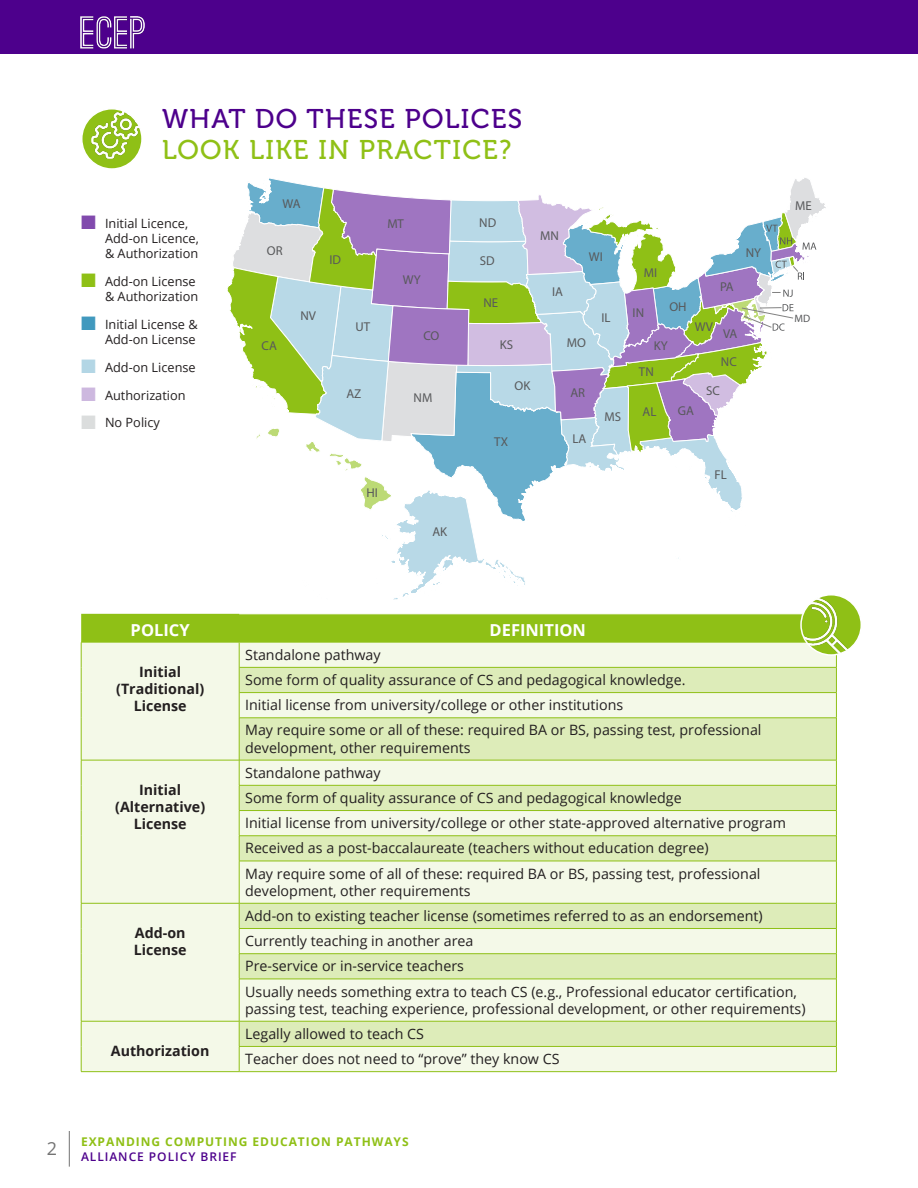
<style>
.page{position:relative;width:918px;height:1188px;background:#fff}
.page>*{position:absolute;margin:0;border:0;box-sizing:border-box;transform-origin:0 0}
.Heading_1{font:27px/31px "Museo 500";letter-spacing:.05em;color:#8fc016}
.t1{font:18px "Open Sans";color:#737373}
.t2{font:700 16.5px "Open Sans";color:#fff}
.t3{font:14.25px/17.1px "Open Sans";color:#231f20}
.t4{font:700 14.25px/17.1px "Open Sans";color:#231f20;text-align:center}
.t5{font:12.9px "Myriad Pro";color:#58595b}
.t6{font:12.75px/15.3px "Open Sans";color:#231f20;text-align:right}
.t7{font:700 12px "Open Sans";letter-spacing:.08em;color:#8fc016}
.t8{font:600 12px "Open Sans";letter-spacing:.08em;color:#4d008c}
.t9{font:10.65px "Myriad Pro";color:#58595b}
.s1{color:#4d008c}
.s2{color:#814aad}
.s3{color:#8fc016}
.s4{color:#4199be}
.s5{color:#b3d6e5}
.s6{color:#cdb8df}
.s7{color:#dbdddd}
</style>
<div class="page">
<hr style="left:69px;top:1131px;width:1px;height:36px;background:#737373">
<div style="left:0;top:0;width:918px;height:54px;background:#4d008c"></div>
<img style="left:80px;top:16px;width:65px;height:33px">
<svg style="left:227px;top:178px;width:599px;height:421px"></svg>
<div style="left:82px;top:718px;width:754px;height:353px;background:#f4f9e8"></div>
<svg style="left:240px;top:719px;width:596px;height:327px;fill:#ddecb9"></svg>
<hr style="left:81px;top:718px;width:1px;height:42px;background:#8fc016">
<hr style="left:239px;top:718px;width:1px;height:42px;background:#8fc016">
<hr style="left:81px;top:760px;width:158px;height:1px;background:#8fc016">
<svg style="left:81px;top:614px;width:756px;height:104px"></svg>
<hr style="left:239px;top:718px;width:598px;height:1px;background:#8fc016">
<hr style="left:836px;top:718px;width:1px;height:42px;background:#8fc016">
<hr style="left:239px;top:760px;width:598px;height:1px;background:#8fc016">
<hr style="left:239px;top:785px;width:598px;height:1px;background:#8fc016">
<hr style="left:239px;top:810px;width:598px;height:1px;background:#8fc016">
<svg style="left:81px;top:760px;width:1px;height:101px"></svg>
<hr style="left:239px;top:835px;width:598px;height:1px;background:#8fc016">
<svg style="left:239px;top:760px;width:1px;height:101px"></svg>
<svg style="left:836px;top:760px;width:1px;height:101px"></svg>
<hr style="left:81px;top:861px;width:1px;height:42px;background:#8fc016">
<hr style="left:239px;top:861px;width:598px;height:1px;background:#8fc016">
<hr style="left:239px;top:861px;width:1px;height:42px;background:#8fc016">
<hr style="left:836px;top:861px;width:1px;height:42px;background:#8fc016">
<hr style="left:81px;top:903px;width:158px;height:1px;background:#8fc016">
<hr style="left:239px;top:903px;width:598px;height:1px;background:#8fc016">
<hr style="left:239px;top:928px;width:598px;height:1px;background:#8fc016">
<svg style="left:81px;top:903px;width:1px;height:76px"></svg>
<hr style="left:239px;top:953px;width:598px;height:1px;background:#8fc016">
<svg style="left:239px;top:903px;width:1px;height:76px"></svg>
<svg style="left:836px;top:903px;width:1px;height:76px"></svg>
<hr style="left:81px;top:979px;width:1px;height:42px;background:#8fc016">
<hr style="left:239px;top:979px;width:598px;height:1px;background:#8fc016">
<hr style="left:239px;top:979px;width:1px;height:42px;background:#8fc016">
<hr style="left:836px;top:979px;width:1px;height:42px;background:#8fc016">
<hr style="left:81px;top:1021px;width:158px;height:1px;background:#8fc016">
<hr style="left:239px;top:1021px;width:598px;height:1px;background:#8fc016">
<svg style="left:81px;top:1021px;width:1px;height:50px"></svg>
<hr style="left:239px;top:1046px;width:598px;height:1px;background:#8fc016">
<svg style="left:239px;top:1021px;width:1px;height:50px"></svg>
<svg style="left:836px;top:1021px;width:1px;height:50px"></svg>
<hr style="left:81px;top:1071px;width:158px;height:1px;background:#8fc016">
<hr style="left:239px;top:1071px;width:598px;height:1px;background:#8fc016">
<div style="left:82px;top:109px;width:60px;height:60px;background:#8fc016;border-radius:50%"></div>
<img style="left:91px;top:111px;width:49px;height:48px">
<div style="left:81px;top:108px;width:62px;height:62px;border:2px solid #fff;border-radius:50%"></div>
<div style="left:801px;top:595px;width:60px;height:60px;background:#8fc016;border-radius:50%"></div>
<img style="left:801px;top:597px;width:49px;height:58px">
<div style="left:800px;top:594px;width:62px;height:62px;border:2px solid #fff;border-radius:50%"></div>
<p class="Heading_1" style="left:162px;top:104px;width:362px"><span class="s1">WHAT DO THESE POLICES<br></span>LOOK LIKE IN PRACTICE?</p>
<p class="t6" style="left:105px;top:215px;width:95px;text-align:left;text-indent:-24px"><span class="s2">■</span> Initial Licence,<br>Add-on Licence, &amp; Authorization</p>
<p class="t6" style="left:81px;top:273px;width:119px"><span class="s3">■</span> Add-on License &amp; Authorization</p>
<p class="t6" style="left:81px;top:316px;width:118px"><span class="s4">■</span> Initial License &amp;<br>Add-on License</p>
<p class="t6" style="left:81px;top:359px;width:116px"><span class="s5">■</span> Add-on License</p>
<p class="t6" style="left:81px;top:387px;width:106px"><span class="s6">■</span> Authorization</p>
<p class="t6" style="left:81px;top:415px;width:80px"><span class="s7">■</span> No Policy</p>
<p class="t5" style="left:283px;top:196px;width:19px">WA</p>
<p class="t5" style="left:267px;top:243px;width:17px">OR</p>
<p class="t5" style="left:329px;top:251px;width:13px">ID</p>
<p class="t5" style="left:387px;top:215px;width:18px">MT</p>
<p class="t5" style="left:479px;top:215px;width:18px">ND</p>
<p class="t5" style="left:480px;top:253px;width:16px">SD</p>
<p class="t5" style="left:540px;top:227px;width:20px">MN</p>
<p class="t5" style="left:589px;top:249px;width:15px">WI</p>
<p class="t5" style="left:746px;top:245px;width:17px">NY</p>
<p class="t5" style="left:403px;top:271px;width:19px">WY</p>
<p class="t5" style="left:552px;top:283px;width:12px">IA</p>
<p class="t5" style="left:644px;top:265px;width:15px">MI</p>
<p class="t5" style="left:720px;top:279px;width:15px">PA</p>
<p class="t5" style="left:262px;top:337px;width:17px">CA</p>
<p class="t5" style="left:301px;top:307px;width:17px">NV</p>
<p class="t5" style="left:356px;top:319px;width:16px">UT</p>
<p class="t5" style="left:423px;top:328px;width:18px">CO</p>
<p class="t5" style="left:484px;top:295px;width:16px">NE</p>
<p class="t5" style="left:500px;top:337px;width:15px">KS</p>
<p class="t5" style="left:567px;top:335px;width:21px">MO</p>
<p class="t5" style="left:602px;top:309px;width:11px">IL</p>
<p class="t5" style="left:633px;top:304px;width:13px">IN</p>
<p class="t5" style="left:669px;top:299px;width:19px">OH</p>
<p class="t5" style="left:654px;top:338px;width:15px">KY</p>
<p class="t5" style="left:695px;top:319px;width:20px">WV</p>
<p class="t5" style="left:723px;top:326px;width:16px">VA</p>
<p class="t5" style="left:639px;top:364px;width:16px">TN</p>
<p class="t5" style="left:721px;top:354px;width:17px">NC</p>
<p class="t5" style="left:346px;top:386px;width:16px">AZ</p>
<p class="t5" style="left:414px;top:389px;width:20px">NM</p>
<p class="t5" style="left:515px;top:377px;width:17px">OK</p>
<p class="t5" style="left:494px;top:434px;width:15px">TX</p>
<p class="t5" style="left:570px;top:384px;width:16px">AR</p>
<p class="t5" style="left:573px;top:430px;width:15px">LA</p>
<p class="t5" style="left:604px;top:408px;width:18px">MS</p>
<p class="t5" style="left:643px;top:404px;width:15px">AL</p>
<p class="t5" style="left:678px;top:403px;width:18px">GA</p>
<p class="t5" style="left:706px;top:382px;width:15px">SC</p>
<p class="t5" style="left:715px;top:466px;width:14px">FL</p>
<p class="t5" style="left:367px;top:485px;width:13px">HI</p>
<p class="t5" style="left:432px;top:524px;width:16px">AK</p>
<p class="t5" style="left:795px;top:198px;width:18px">ME</p>
<p class="t9" style="left:795px;top:312px;width:17px">MD</p>
<p class="t2" style="left:131px;top:619px;width:61px">POLICY</p>
<p class="t2" style="left:490px;top:619px;width:98px">DEFINITION</p>
<p class="t4" style="left:116px;top:663px;width:90px">Initial (Traditional)</p>
<p class="t4" style="left:134px;top:697px;width:55px">License</p>
<p class="t3" style="left:245px;top:646px;width:137px">Standalone pathway</p>
<p class="t3" style="left:245px;top:671px;width:442px">Some form of quality assurance of CS and pedagogical knowledge.</p>
<p class="t3" style="left:245px;top:696px;width:380px">Initial license from university/college or other institutions</p>
<p class="t3" style="left:245px;top:721px;width:518px">May require some or all of these: required BA or BS, passing test, professional development, other requirements</p>
<p class="t4" style="left:115px;top:781px;width:91px">Initial (Alternative)</p>
<p class="t4" style="left:134px;top:815px;width:55px">License</p>
<p class="t4" style="left:134px;top:924px;width:55px;text-align:left">Add-on<br>License</p>
<p class="t4" style="left:111px;top:1042px;width:100px">Authorization</p>
<p class="t3" style="left:245px;top:764px;width:137px">Standalone pathway</p>
<p class="t3" style="left:245px;top:789px;width:438px">Some form of quality assurance of CS and pedagogical knowledge</p>
<p class="t3" style="left:245px;top:814px;width:542px">Initial license from university/college or other state-approved alternative program</p>
<p class="t3" style="left:245px;top:839px;width:465px">Received as a post-baccalaureate (teachers without education degree)</p>
<p class="t3" style="left:245px;top:865px;width:517px">May require some of all of these: required BA or BS, passing test, professional development, other requirements</p>
<p class="t3" style="left:245px;top:907px;width:519px">Add-on to existing teacher license (sometimes referred to as an endorsement)</p>
<p class="t3" style="left:245px;top:932px;width:230px">Currently teaching in another area</p>
<p class="t3" style="left:245px;top:957px;width:220px">Pre-service or in-service teachers</p>
<p class="t3" style="left:245px;top:982px;width:562px">Usually needs something extra to teach CS (e.g., Professional educator certification, passing test, teaching experience, professional development, or other requirements)</p>
<p class="t3" style="left:245px;top:1025px;width:180px">Legally allowed to teach CS</p>
<p class="t3" style="left:245px;top:1050px;width:316px">Teacher does not need to “prove” they know CS</p>
<p class="t1" style="left:47px;top:1136px;width:12px">2</p>
<p class="t7" style="left:81px;top:1133px;width:329px">EXPANDING COMPUTING EDUCATION PATHWAYS</p>
<p class="t8" style="left:81px;top:1148px;width:157px">ALLIANCE POLICY BRIEF</p>
</div>
